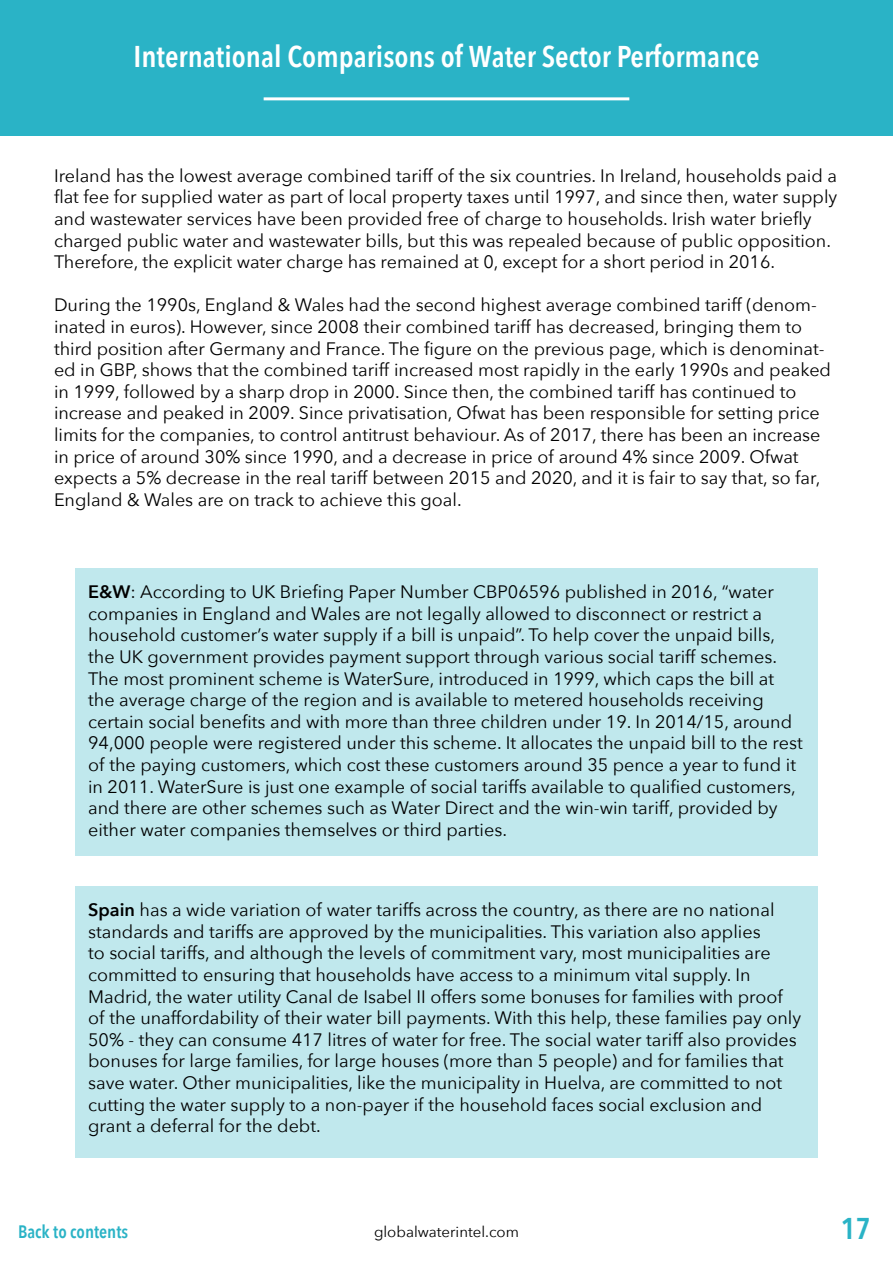
<style>
.page{position:relative;width:893px;height:1263px;background:#fff}
.page>*{position:absolute;margin:0;border:0;box-sizing:border-box;transform-origin:0 0}
.t1{font:600 30px "Avenir Next Condensed";color:#fff}
.t2{font:600 30px "Avenir Next Condensed";color:#2ab3c6}
.t3{font:18px/21.6px "Avenir Next";color:#000}
.t4{font:600 18px "Avenir Next Condensed";color:#2ab3c6}
.t5{font:15px "Avenir Next";color:#000}
.s1{font-weight:600}
</style>
<div class="page">
<div style="left:0;top:0;width:893px;height:136px;background:#2ab3c6"></div>
<hr style="left:264px;top:97px;width:365px;height:3px;background:#fff">
<div style="left:75px;top:568px;width:743px;height:288px;background:#c0e8ed"></div>
<div style="left:75px;top:886px;width:743px;height:272px;background:#c0e8ed"></div>
<h1 class="t1" style="left:134px;top:38px;width:627px">International Comparisons of Water Sector Performance</h1>
<p class="t3" style="left:54px;top:165px;width:785px">Ireland has the lowest average combined tariff of the six countries. In Ireland, households paid a flat fee for supplied water as part of local property taxes until 1997, and since then, water supply and wastewater services have been provided free of charge to households. Irish water briefly charged public water and wastewater bills, but this was repealed because of public opposition.<br>Therefore, the explicit water charge has remained at 0, except for a short period in 2016.</p>
<p class="t3" style="left:54px;top:294px;width:779px">During the 1990s, England &amp; Wales had the second highest average combined tariff (denom&shy;inated in euros). However, since 2008 their combined tariff has decreased, bringing them to third position after Germany and France. The figure on the previous page, which is denominat&shy;ed in GBP, shows that the combined tariff increased most rapidly in the early 1990s and peaked in 1999, followed by a sharp drop in 2000. Since then, the combined tariff has continued to increase and peaked in 2009. Since privatisation, Ofwat has been responsible for setting price limits for the companies, to control antitrust behaviour. As of 2017, there has been an increase in price of around 30% since 1990, and a decrease in price of around 4% since 2009. Ofwat expects a 5% decrease in the real tariff between 2015 and 2020, and it is fair to say that, so far, England &amp; Wales are on track to achieve this goal.</p>
<p class="t3" style="left:88px;top:581px;width:716px"><span class="s1">E&amp;W</span>: According to UK Briefing Paper Number CBP06596 published in 2016, “water companies in England and Wales are not legally allowed to disconnect or restrict a household customer’s water supply if a bill is unpaid”. To help cover the unpaid bills, the UK government provides payment support through various social tariff schemes.<br>The most prominent scheme is WaterSure, introduced in 1999, which caps the bill at the average charge of the region and is available to metered households receiving certain social benefits and with more than three children under 19. In 2014/15, around 94,000 people were registered under this scheme. It allocates the unpaid bill to the rest of the paying customers, which cost these customers around 35 pence a year to fund it in 2011. WaterSure is just one example of social tariffs available to qualified customers, and there are other schemes such as Water Direct and the win-win tariff, provided by either water companies themselves or third parties.</p>
<p class="t3" style="left:88px;top:899px;width:715px"><span class="s1">Spain</span> has a wide variation of water tariffs across the country, as there are no national standards and tariffs are approved by the municipalities. This variation also applies<br>to social tariffs, and although the levels of commitment vary, most municipalities are committed to ensuring that households have access to a minimum vital supply. In Madrid, the water utility Canal de Isabel II offers some bonuses for families with proof of the unaffordability of their water bill payments. With this help, these families pay only 50% - they can consume 417 litres of water for free. The social water tariff also provides bonuses for large families, for large houses (more than 5 people) and for families that save water. Other municipalities, like the municipality in Huelva, are committed to not cutting the water supply to a non-payer if the household faces social exclusion and grant a deferral for the debt.</p>
<p class="t4" style="left:18px;top:1220px;width:112px">Back to contents</p>
<p class="t5" style="left:374px;top:1222px;width:146px">globalwaterintel.com</p>
<h1 class="t2" style="left:841px;top:1210px;width:31px">17</h1>
</div>
